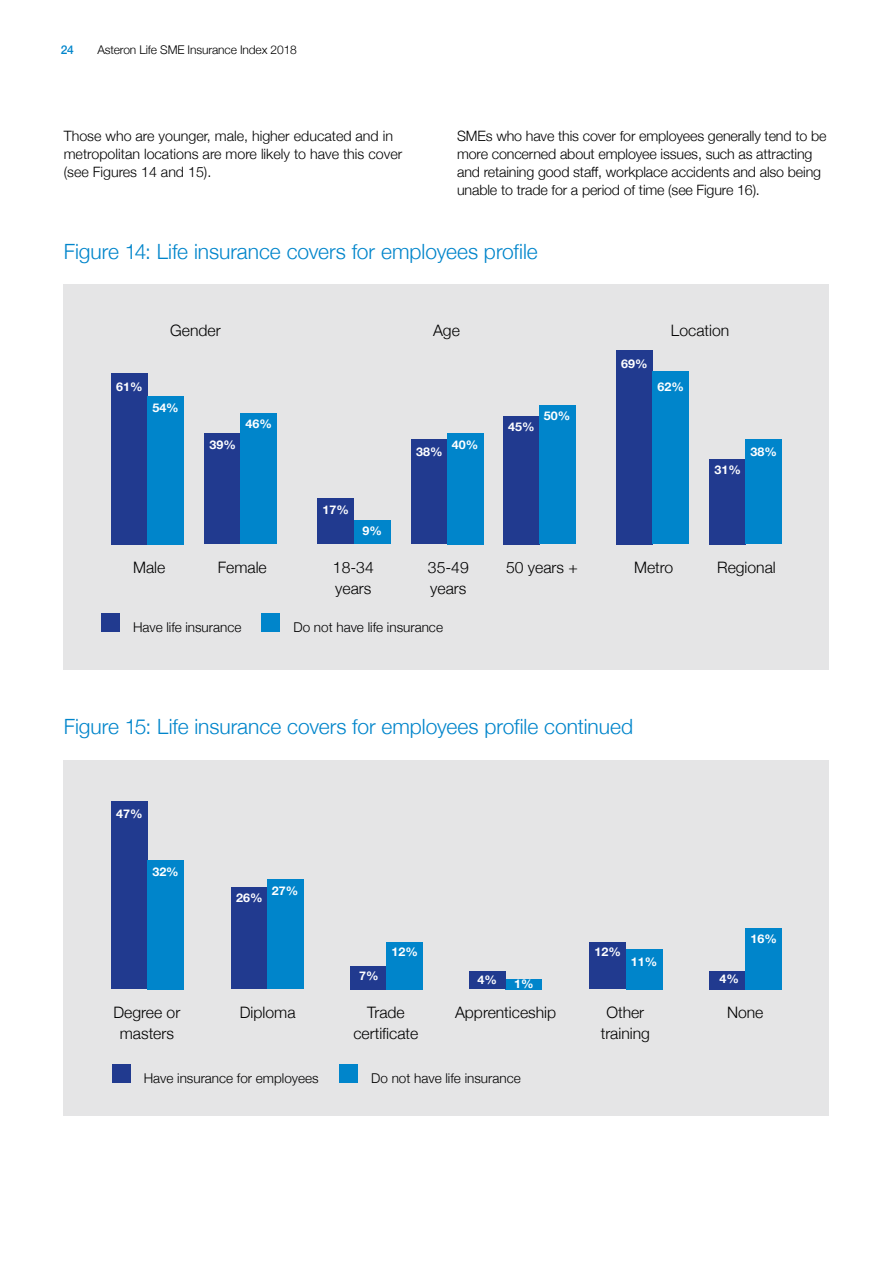
<style>
.page{position:relative;width:893px;height:1263px;background:#fff}
.page>*{position:absolute;margin:0;border:0;box-sizing:border-box;transform-origin:0 0}
.t1{font:300 21px "Helvetica Neue";color:#0085cb}
.t2{font:300 15.75px/21px "Helvetica Neue";color:#000;text-align:center}
.t3{font:300 14.25px/18px "Helvetica Neue";letter-spacing:-.01em;color:#000}
.t4{font:300 13.5px "Helvetica Neue";color:#000}
.t5{font:700 12px "Helvetica Neue";color:#fff;scale:1.05 1}
.t6{font:300 12px "Helvetica Neue";letter-spacing:-.01em;color:#000}
.t7{font:500 12px "Helvetica Neue";color:#0085cb}
</style>
<div class="page">
<div style="left:64px;top:760px;width:765px;height:355px;background:#e5e5e6"></div>
<div style="left:111px;top:801px;width:36px;height:188px;background:#213a8f"></div>
<div style="left:147px;top:860px;width:37px;height:129px;background:#0085cb"></div>
<div style="left:231px;top:887px;width:36px;height:102px;background:#213a8f"></div>
<div style="left:267px;top:879px;width:36px;height:110px;background:#0085cb"></div>
<div style="left:590px;top:942px;width:36px;height:47px;background:#213a8f"></div>
<div style="left:626px;top:949px;width:36px;height:40px;background:#0085cb"></div>
<div style="left:710px;top:971px;width:36px;height:18px;background:#213a8f"></div>
<div style="left:745px;top:928px;width:37px;height:61px;background:#0085cb"></div>
<div style="left:351px;top:966px;width:36px;height:23px;background:#213a8f"></div>
<div style="left:386px;top:942px;width:37px;height:47px;background:#0085cb"></div>
<div style="left:506px;top:979px;width:36px;height:10px;background:#0085cb"></div>
<div style="left:469px;top:971px;width:36px;height:18px;background:#213a8f"></div>
<div style="left:112px;top:1064px;width:18px;height:19px;background:#213a8f"></div>
<div style="left:339px;top:1064px;width:19px;height:19px;background:#0085cb"></div>
<div style="left:64px;top:284px;width:765px;height:386px;background:#e5e5e6"></div>
<div style="left:111px;top:373px;width:36px;height:171px;background:#213a8f"></div>
<div style="left:147px;top:396px;width:37px;height:148px;background:#0085cb"></div>
<div style="left:205px;top:434px;width:36px;height:110px;background:#213a8f"></div>
<div style="left:240px;top:413px;width:37px;height:131px;background:#0085cb"></div>
<div style="left:616px;top:350px;width:36px;height:194px;background:#213a8f"></div>
<div style="left:652px;top:372px;width:37px;height:172px;background:#0085cb"></div>
<div style="left:710px;top:459px;width:36px;height:85px;background:#213a8f"></div>
<div style="left:745px;top:439px;width:37px;height:105px;background:#0085cb"></div>
<div style="left:318px;top:499px;width:36px;height:45px;background:#213a8f"></div>
<div style="left:354px;top:520px;width:36px;height:24px;background:#0085cb"></div>
<div style="left:411px;top:440px;width:36px;height:104px;background:#213a8f"></div>
<div style="left:447px;top:433px;width:36px;height:111px;background:#0085cb"></div>
<div style="left:503px;top:416px;width:36px;height:128px;background:#213a8f"></div>
<div style="left:539px;top:405px;width:36px;height:139px;background:#0085cb"></div>
<div style="left:101px;top:613px;width:19px;height:19px;background:#213a8f"></div>
<div style="left:261px;top:613px;width:19px;height:19px;background:#0085cb"></div>
<p class="t7" style="left:61px;top:40px;width:15px">24</p>
<p class="t6" style="left:97px;top:40px;width:201px">Asteron Life SME Insurance Index 2018</p>
<p class="t3" style="left:64px;top:126px;width:340px">Those who are younger, male, higher educated and in metropolitan locations are more likely to have this cover (see Figures 14 and 15).</p>
<p class="t3" style="left:457px;top:126px;width:371px">SMEs who have this cover for employees generally tend to be more concerned about employee issues, such as attracting and retaining good staff, workplace accidents and also being unable to trade for a period of time (see Figure 16).</p>
<h1 class="t1" style="left:64px;top:235px;width:476px">Figure 14: Life insurance covers for employees profile</h1>
<p class="t2" style="left:170px;top:319px;width:52px">Gender</p>
<p class="t2" style="left:433px;top:319px;width:28px">Age</p>
<p class="t2" style="left:671px;top:319px;width:60px">Location</p>
<p class="t5" style="left:116px;top:377px;width:27px">61%</p>
<p class="t5" style="left:152px;top:398px;width:27px">54%</p>
<p class="t5" style="left:210px;top:435px;width:27px">39%</p>
<p class="t5" style="left:245px;top:414px;width:27px">46%</p>
<p class="t5" style="left:323px;top:501px;width:27px">17%</p>
<p class="t5" style="left:362px;top:521px;width:20px">9%</p>
<p class="t5" style="left:416px;top:442px;width:27px">38%</p>
<p class="t5" style="left:452px;top:435px;width:27px">40%</p>
<p class="t5" style="left:508px;top:417px;width:27px">45%</p>
<p class="t5" style="left:544px;top:407px;width:27px">50%</p>
<p class="t5" style="left:621px;top:354px;width:27px">69%</p>
<p class="t5" style="left:657px;top:377px;width:27px">62%</p>
<p class="t5" style="left:715px;top:461px;width:27px">31%</p>
<p class="t5" style="left:750px;top:442px;width:27px">38%</p>
<p class="t2" style="left:133px;top:555px;width:34px">Male</p>
<p class="t2" style="left:218px;top:555px;width:51px">Female</p>
<p class="t2" style="left:333px;top:555px;width:42px;text-align:left">18-34 years</p>
<p class="t2" style="left:428px;top:555px;width:42px;text-align:left">35-49 years</p>
<p class="t2" style="left:506px;top:555px;width:73px">50 years +</p>
<p class="t2" style="left:634px;top:555px;width:41px">Metro</p>
<p class="t2" style="left:717px;top:555px;width:60px">Regional</p>
<p class="t4" style="left:133px;top:616px;width:110px">Have life insurance</p>
<p class="t4" style="left:293px;top:616px;width:151px">Do not have life insurance</p>
<h1 class="t1" style="left:64px;top:710px;width:571px">Figure 15: Life insurance covers for employees profile continued</h1>
<p class="t5" style="left:116px;top:804px;width:27px">47%</p>
<p class="t5" style="left:152px;top:862px;width:27px">32%</p>
<p class="t5" style="left:236px;top:888px;width:27px">26%</p>
<p class="t5" style="left:272px;top:881px;width:27px">27%</p>
<p class="t5" style="left:359px;top:966px;width:20px">7%</p>
<p class="t5" style="left:391px;top:943px;width:27px">12%</p>
<p class="t5" style="left:594px;top:943px;width:27px">12%</p>
<p class="t5" style="left:477px;top:970px;width:20px">4%</p>
<p class="t5" style="left:514px;top:975px;width:20px">1%</p>
<p class="t5" style="left:631px;top:952px;width:27px">11%</p>
<p class="t5" style="left:720px;top:970px;width:20px">4%</p>
<p class="t5" style="left:750px;top:929px;width:27px">16%</p>
<p class="t2" style="left:113px;top:1000px;width:68px">Degree or masters</p>
<p class="t2" style="left:240px;top:1000px;width:57px">Diploma</p>
<p class="t2" style="left:353px;top:1000px;width:67px">Trade certificate</p>
<p class="t2" style="left:455px;top:1000px;width:103px">Apprenticeship</p>
<p class="t2" style="left:601px;top:1000px;width:51px">Other training</p>
<p class="t2" style="left:727px;top:1000px;width:38px">None</p>
<p class="t4" style="left:144px;top:1067px;width:177px">Have insurance for employees</p>
<p class="t4" style="left:371px;top:1067px;width:151px">Do not have life insurance</p>
</div>
